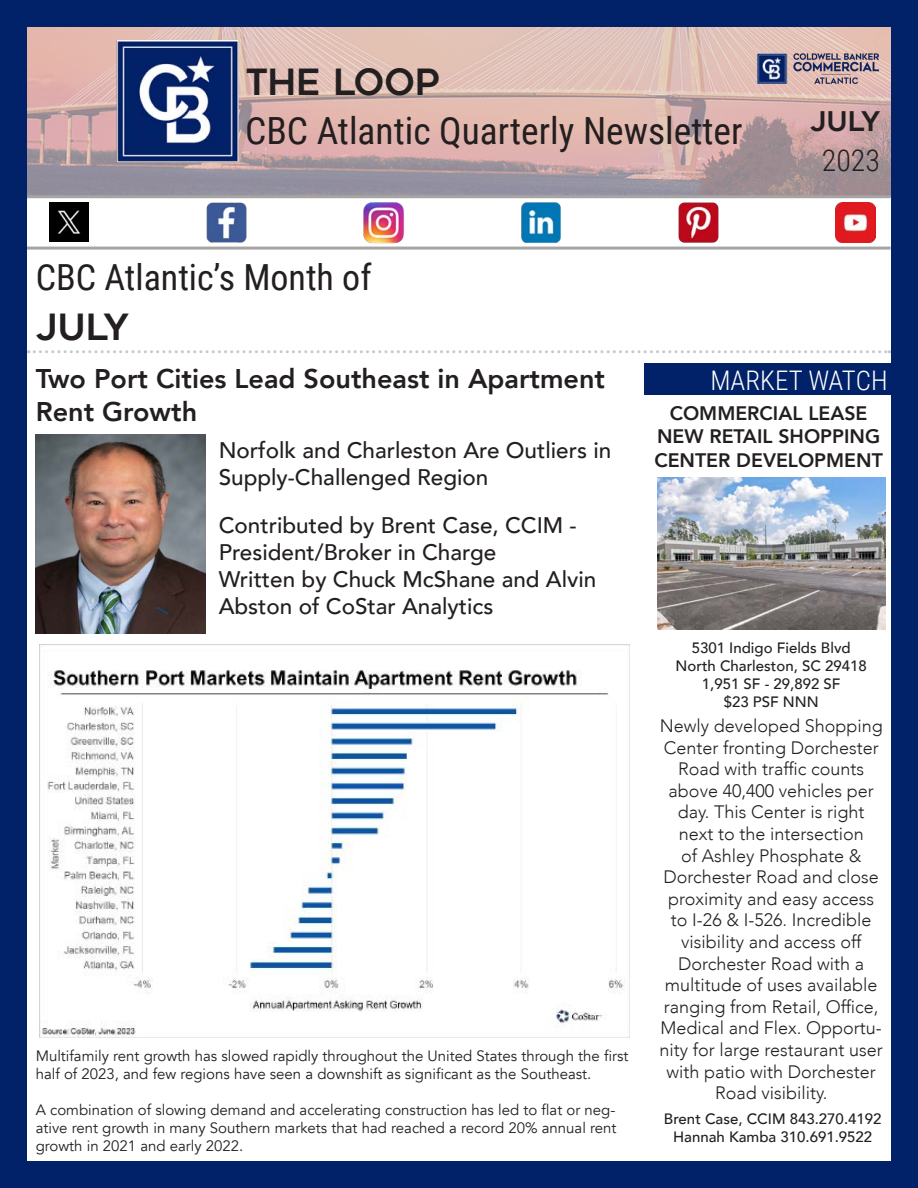
<style>
.page{position:relative;width:918px;height:1188px;background:#fff}
.page>*{position:absolute;margin:0;border:0;box-sizing:border-box;transform-origin:0 0}
.t1{font:37.5px "Roboto Condensed";color:#231f20}
.t2{font:36px "Roboto Condensed";color:#231f20}
.t3{font:36px "Geometos";color:#231f20}
.t4{font:300 30px "Roboto Condensed";color:#231f20}
.t5{font:800 27px "Avenir";color:#231f20}
.t6{font:300 27px "Roboto Condensed";color:#fff}
.t7{font:27px "Geometos";color:#231f20}
.t8{font:500 22.5px/27px "Avenir";color:#231f20}
.t9{font:800 19.5px/23.4px "Avenir";color:#231f20}
.t10{font:300 18px/21.6px "Avenir";color:#231f20;text-align:center}
.t11{font:15px/18px "Avenir";color:#231f20}
.t12{font:500 15px "Avenir";color:#231f20}
</style>
<div class="page">
<img style="left:27px;top:27px;width:864px;height:168px">
<hr style="left:27px;top:195px;width:864px;height:3px;background:#a7a5a4">
<hr style="left:27px;top:247px;width:864px;height:3px;background:#a7a5a4">
<svg style="left:28px;top:350px;width:862px;height:3px"></svg>
<div style="left:0;top:0;width:27px;height:1188px;background:#012169"></div>
<div style="left:0;top:1161px;width:918px;height:27px;background:#012169"></div>
<div style="left:0;top:0;width:918px;height:27px;background:#012169"></div>
<img style="left:758px;top:53px;width:120px;height:30px">
<img style="left:50px;top:203px;width:39px;height:39px">
<img style="left:206px;top:202px;width:41px;height:41px">
<img style="left:363px;top:202px;width:41px;height:42px">
<img style="left:521px;top:202px;width:40px;height:42px">
<img style="left:678px;top:202px;width:41px;height:41px">
<img style="left:836px;top:203px;width:39px;height:39px">
<div style="left:891px;top:0;width:27px;height:1188px;background:#012169"></div>
<div style="left:645px;top:363px;width:270px;height:31px;background:#012169"></div>
<img style="left:113px;top:41px;width:128px;height:125px">
<img style="left:657px;top:478px;width:228px;height:151px">
<img style="left:36px;top:434px;width:169px;height:199px">
<img style="left:40px;top:644px;width:590px;height:393px">
<h2 class="t3" style="left:245px;top:62px;width:196px">THE LOOP</h2>
<h1 class="t1" style="left:245px;top:105px;width:499px">CBC Atlantic Quarterly Newsletter</h1>
<h2 class="t2" style="left:36px;top:252px;width:338px">CBC Atlantic’s Month of</h2>
<h2 class="t3" style="left:36px;top:306px;width:95px">july</h2>
<h3 class="t7" style="left:810px;top:106px;width:72px">july</h3>
<h3 class="t4" style="left:822px;top:140px;width:60px">2023</h3>
<p class="t5" style="left:36px;top:358px;width:571px">Two Port Cities Lead Southeast in Apartment</p>
<p class="t6" style="left:710px;top:361px;width:179px">MARKET WATCH</p>
<p class="t5" style="left:36px;top:390px;width:163px">Rent Growth</p>
<p class="t9" style="left:670px;top:401px;width:199px">COMMERCIAL LEASE</p>
<p class="t9" style="left:654px;top:425px;width:230px">NEW RETAIL SHOPPING<br>CENTER DEVELOPMENT</p>
<p class="t8" style="left:219px;top:435px;width:394px">Norfolk and Charleston Are Outliers in<br>Supply-Challenged Region</p>
<p class="t8" style="left:219px;top:510px;width:360px">Contributed by Brent Case, CCIM -</p>
<p class="t8" style="left:219px;top:537px;width:279px">President/Broker in Charge</p>
<p class="t8" style="left:219px;top:564px;width:379px">Written by Chuck McShane and Alvin<br>Abston of CoStar Analytics</p>
<p class="t11" style="left:36px;top:1047px;width:594px">Multifamily rent growth has slowed rapidly throughout the United States through the first half of 2023, and few regions have seen a downshift as significant as the Southeast.</p>
<p class="t11" style="left:36px;top:1101px;width:582px;text-align:justify">A combination of slowing demand and accelerating construction has led to flat or neg&shy;ative rent growth in many Southern markets that had reached a record 20% annual rent growth in 2021 and early 2022.</p>
<p class="t12" style="left:692px;top:635px;width:160px">5301 Indigo Fields Blvd</p>
<p class="t12" style="left:676px;top:653px;width:193px">North Charleston, SC 29418</p>
<p class="t12" style="left:702px;top:671px;width:140px">1,951 SF - 29,892 SF</p>
<p class="t12" style="left:724px;top:689px;width:97px">$23 PSF NNN</p>
<p class="t10" style="left:660px;top:715px;width:225px">Newly developed Shopping<br>Center fronting Dorchester<br>Road with traffic counts above 40,400 vehicles per day. This Center is right next to the intersection<br>of Ashley Phosphate &amp;<br>Dorchester Road and close proximity and easy access to I-26 &amp; I-526. Incredible visibility and access off<br>Dorchester Road with a multitude of uses available ranging from Retail, Office,<br>Medical and Flex. Opportu&shy;nity for large restaurant user with patio with Dorchester<br>Road visibility.</p>
<p class="t12" style="left:664px;top:1106px;width:219px">Brent Case, CCIM 843.270.4192</p>
<p class="t12" style="left:673px;top:1124px;width:201px">Hannah Kamba 310.691.9522</p>
</div>
